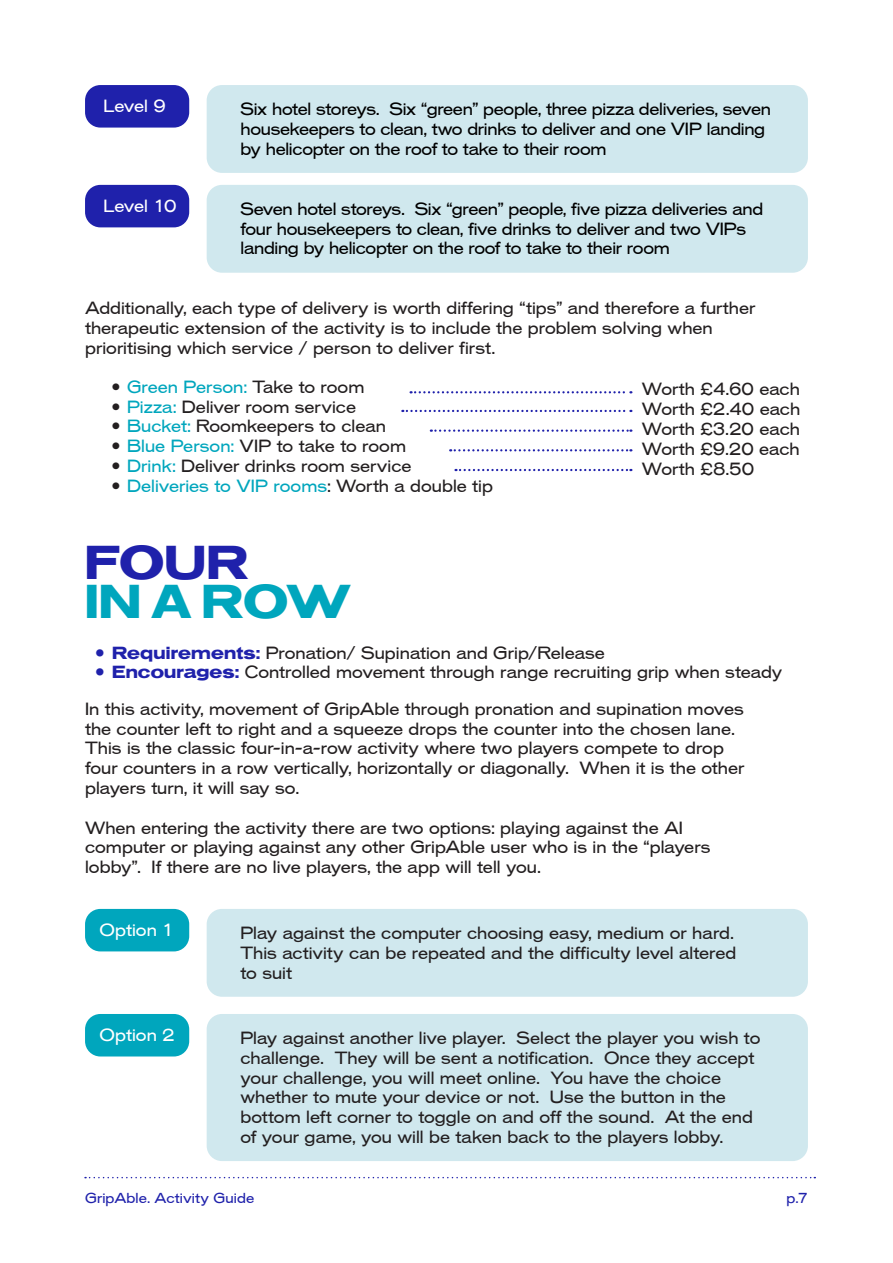
<style>
.page{position:relative;width:893px;height:1263px;background:#fff}
.page>*{position:absolute;margin:0;border:0;box-sizing:border-box;transform-origin:0 0}
.t1{font:700 expanded 38.1px "OPTI Venus";color:#00a6bd}
.t2{font:700 expanded 38.1px "OPTI Venus";color:#1f21ab}
.Texto_corrido{font:500 expanded 16.5px/19.8px "Venus SBOP";letter-spacing:.005em;color:#231f20}
.Texto_corrido-2{font:500 expanded 16.5px/19.8px "Venus SBOP";letter-spacing:-.015em;color:#000}
.Texto_corrido-3{font:500 expanded 16.5px "Venus SBOP";letter-spacing:.005em;color:#00a6bd}
.Texto_corrido-4{font:500 expanded 16.5px "Venus SBOP";letter-spacing:.005em;color:#fff}
.t3{font:500 expanded 13.5px "Venus SBOP";letter-spacing:.01em;color:#1f21ab}
.s1{color:#231f20}
.s2{color:#00a6bd}
.s3{font-weight:700;color:#1f21ab}
</style>
<div class="page">
<svg style="left:85px;top:1177px;width:730px;height:1px"></svg>
<div style="left:207px;top:85px;width:601px;height:88px;background:#d0e8ee;border-radius:15px"></div>
<div style="left:207px;top:185px;width:601px;height:88px;background:#d0e8ee;border-radius:15px"></div>
<div style="left:85px;top:85px;width:104px;height:43px;background:#1f21ab;border-radius:15px"></div>
<div style="left:85px;top:185px;width:104px;height:42px;background:#1f21ab;border-radius:15px"></div>
<svg style="left:411px;top:391px;width:220px;height:2px"></svg>
<svg style="left:402px;top:410px;width:229px;height:2px"></svg>
<svg style="left:431px;top:429px;width:200px;height:3px"></svg>
<svg style="left:450px;top:449px;width:181px;height:2px"></svg>
<svg style="left:455px;top:469px;width:176px;height:2px"></svg>
<div style="left:207px;top:909px;width:601px;height:88px;background:#d0e8ee;border-radius:15px"></div>
<div style="left:207px;top:1014px;width:601px;height:147px;background:#d0e8ee;border-radius:15px"></div>
<div style="left:85px;top:909px;width:104px;height:42px;background:#00a6bd;border-radius:15px"></div>
<div style="left:85px;top:1014px;width:104px;height:42px;background:#00a6bd;border-radius:15px"></div>
<p class="Texto_corrido-4" style="left:104px;top:96px;width:64px">Level 9</p>
<p class="Texto_corrido-4" style="left:104px;top:196px;width:75px">Level 10</p>
<p class="Texto_corrido-2" style="left:240px;top:99px;width:532px">Six hotel storeys. Six “green” people, three pizza deliveries, seven housekeepers to clean, two drinks to deliver and one VIP landing by helicopter on the roof to take to their room</p>
<p class="Texto_corrido-2" style="left:240px;top:199px;width:524px">Seven hotel storeys. Six “green” people, five pizza deliveries and four housekeepers to clean, five drinks to deliver and two VIPs landing by helicopter on the roof to take to their room</p>
<p class="Texto_corrido" style="left:85px;top:299px;width:672px">Additionally, each type of delivery is worth differing “tips” and therefore a further therapeutic extension of the activity is to include the problem solving when prioritising which service / person to deliver first.</p>
<p class="Texto_corrido-3" style="left:111px;top:377px;width:255px"><span class="s1">•</span> Green Person: <span class="s1">Take to room</span></p>
<p class="Texto_corrido" style="left:111px;top:397px;width:247px">• <span class="s2">Pizza:</span> Deliver room service</p>
<p class="Texto_corrido" style="left:111px;top:417px;width:277px">• <span class="s2">Bucket:</span> Roomkeepers to clean</p>
<p class="Texto_corrido" style="left:111px;top:436px;width:297px">• <span class="s2">Blue Person:</span> VIP to take to room</p>
<p class="Texto_corrido" style="left:111px;top:456px;width:302px">• <span class="s2">Drink:</span> Deliver drinks room service</p>
<p class="Texto_corrido-3" style="left:111px;top:476px;width:384px"><span class="s1">•</span> Deliveries to VIP rooms<span class="s1">: Worth a double tip</span></p>
<p class="Texto_corrido" style="left:642px;top:380px;width:159px">Worth £4.60 each</p>
<p class="Texto_corrido" style="left:642px;top:399px;width:160px">Worth £2.40 each</p>
<p class="Texto_corrido" style="left:642px;top:419px;width:160px">Worth £3.20 each</p>
<p class="Texto_corrido" style="left:642px;top:439px;width:159px">Worth £9.20 each</p>
<p class="Texto_corrido" style="left:642px;top:459px;width:114px">Worth £8.50</p>
<p class="t2" style="left:85px;top:535px;width:165px">FOUR</p>
<p class="t1" style="left:85px;top:574px;width:268px">IN A ROW</p>
<p class="Texto_corrido" style="left:94px;top:643px;width:513px"><span class="s3">• Requirements:</span> Pronation/ Supination and Grip/Release</p>
<p class="Texto_corrido" style="left:94px;top:663px;width:690px"><span class="s3">• Encourages:</span> Controlled movement through range recruiting grip when steady</p>
<p class="Texto_corrido" style="left:85px;top:699px;width:661px">In this activity, movement of GripAble through pronation and supination moves the counter left to right and a squeeze drops the counter into the chosen lane.<br>This is the classic four-in-a-row activity where two players compete to drop four counters in a row vertically, horizontally or diagonally. When it is the other players turn, it will say so.</p>
<p class="Texto_corrido" style="left:85px;top:818px;width:627px">When entering the activity there are two options: playing against the AI computer or playing against any other GripAble user who is in the “players lobby”. If there are no live players, the app will tell you.</p>
<p class="Texto_corrido-4" style="left:100px;top:920px;width:77px">Option 1</p>
<p class="Texto_corrido-4" style="left:100px;top:1025px;width:77px">Option 2</p>
<p class="Texto_corrido" style="left:240px;top:923px;width:497px">Play against the computer choosing easy, medium or hard.<br>This activity can be repeated and the difficulty level altered to suit</p>
<p class="Texto_corrido" style="left:240px;top:1028px;width:521px">Play against another live player. Select the player you wish to challenge. They will be sent a notification. Once they accept your challenge, you will meet online. You have the choice whether to mute your device or not. Use the button in the bottom left corner to toggle on and off the sound. At the end of your game, you will be taken back to the players lobby.</p>
<p class="t3" style="left:85px;top:1190px;width:171px">GripAble. Activity Guide</p>
<p class="t3" style="left:786px;top:1190px;width:23px">p.7</p>
</div>
